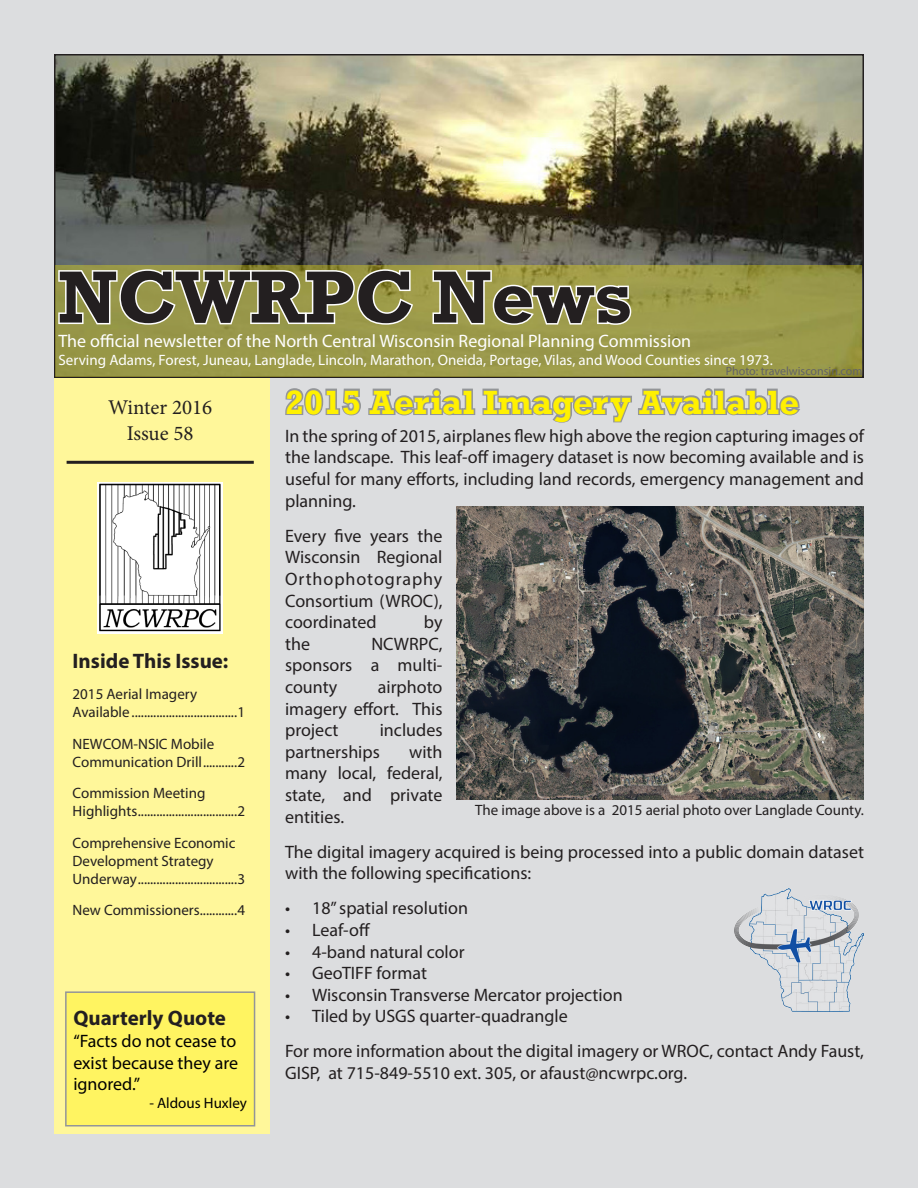
<style>
.page{position:relative;width:918px;height:1188px;background:#dcdddf}
.page>*{position:absolute;margin:0;border:0;box-sizing:border-box;transform-origin:0 0}
.t1{font:700 75px "Rockwell";color:#231f20}
.Article_Header{font:700 34.5px "Rockwell";color:#fff101}
.t2{font:700 21px "Myriad Pro";color:#231f20}
.t3{font:21px "Minion Pro";color:#231f20}
.Article_Body{font:18px/21.6px "Myriad Pro";color:#231f20;text-align:justify}
.t4{font:18px "Myriad Pro";color:#fff}
.t5{font:18px/21.6px "Myriad Pro";color:#000;text-align:justify}
.Inside_This_Issue_Li{font:15px/18px "Myriad Pro";color:#231f20}
.t6{font:15px "Myriad Pro";color:#fff}
.Citation{font:15px "Myriad Pro";color:#231f20}
.t7{font:15px "Myriad Pro";color:#000}
.t8{font:12px "Myriad Pro";color:#636366}
</style>
<div class="page">
<div style="left:54px;top:378px;width:216px;height:756px;background:#fff79a"></div>
<img style="left:57px;top:57px;width:804px;height:208px">
<div style="left:54px;top:54px;width:810px;height:324px;border:2px solid #231f20"></div>
<div style="left:56px;top:265px;width:806px;height:111px;background:#9b994a"></div>
<svg style="left:58px;top:268px;width:355px;height:59px"></svg>
<svg style="left:432px;top:269px;width:201px;height:56px"></svg>
<hr style="left:67px;top:461px;width:187px;height:3px;background:#231f20">
<img style="left:98px;top:483px;width:125px;height:151px">
<div style="left:65px;top:991px;width:191px;height:136px;background:#fff461"></div>
<svg style="left:283px;top:384px;width:519px;height:42px;background:#c2c3c5"></svg>
<img style="left:734px;top:888px;width:130px;height:123px">
<img style="left:456px;top:507px;width:408px;height:293px">
<p class="t1" style="left:58px;top:252px;width:576px">NCWRPC News</p>
<p class="t4" style="left:58px;top:329px;width:634px">The official newsletter of the North Central Wisconsin Regional Planning Commission</p>
<p class="t6" style="left:58px;top:350px;width:716px">Serving Adams, Forest, Juneau, Langlade, Lincoln, Marathon, Oneida, Portage, Vilas, and Wood Counties since 1973.</p>
<p class="t3" style="left:108px;top:394px;width:106px">Winter 2016</p>
<p class="t3" style="left:127px;top:419px;width:68px">Issue 58</p>
<p class="t8" style="left:726px;top:363px;width:138px">Photo: travelwisconsin.com</p>
<p class="Article_Header" style="left:285px;top:381px;width:516px">2015 Aerial Imagery Available</p>
<p class="Article_Body" style="left:285px;top:425px;width:580px">In the spring of 2015, airplanes flew high above the region capturing images of the landscape. This leaf-off imagery dataset is now becoming available and is useful for many efforts, including land records, emergency management and planning.</p>
<p class="Article_Body" style="left:285px;top:525px;width:159px">Every five years the Wisconsin Regional Orthophotography Consortium (WROC), coordinated</p>
<p class="Article_Body" style="left:424px;top:611px;width:20px">by</p>
<p class="t2" style="left:73px;top:647px;width:157px">Inside This Issue:</p>
<p class="Inside_This_Issue_Li" style="left:73px;top:685px;width:174px">2015 Aerial Imagery<br>Available..................................1</p>
<p class="Inside_This_Issue_Li" style="left:73px;top:734px;width:174px">NEWCOM-NSIC Mobile<br>Communication Drill...........2</p>
<p class="Inside_This_Issue_Li" style="left:73px;top:784px;width:174px">Commission Meeting<br>Highlights................................2</p>
<p class="Inside_This_Issue_Li" style="left:73px;top:833px;width:174px">Comprehensive Economic<br>Development Strategy<br>Underway................................3</p>
<p class="Inside_This_Issue_Li" style="left:73px;top:901px;width:174px">New Commissioners............4</p>
<p class="t2" style="left:73px;top:1005px;width:154px">Quarterly Quote</p>
<p class="t5" style="left:73px;top:1030px;width:166px">“Facts do not cease to exist because they are ignored.”</p>
<p class="t7" style="left:149px;top:1094px;width:99px">- Aldous Huxley</p>
<p class="Article_Body" style="left:285px;top:633px;width:26px">the</p>
<p class="Article_Body" style="left:285px;top:633px;width:159px;text-indent:86px">NCWRPC, sponsors a multi&shy;county</p>
<p class="Article_Body" style="left:285px;top:676px;width:159px;text-indent:93px">airphoto imagery effort. This project</p>
<p class="Article_Body" style="left:285px;top:719px;width:159px;text-indent:95px">includes partnerships</p>
<p class="Article_Body" style="left:285px;top:741px;width:159px;text-indent:124px">with many local, federal, state, and private entities.</p>
<p class="Article_Body" style="left:285px;top:841px;width:580px">The digital imagery acquired is being processed into a public domain dataset with the following specifications:</p>
<p class="Article_Body" style="left:285px;top:897px;width:184px">• 18” spatial resolution</p>
<p class="Article_Body" style="left:285px;top:919px;width:87px">• Leaf-off</p>
<p class="Article_Body" style="left:285px;top:940px;width:181px">• 4-band natural color</p>
<p class="Article_Body" style="left:285px;top:962px;width:143px">• GeoTIFF format</p>
<p class="Article_Body" style="left:285px;top:984px;width:339px">• Wisconsin Transverse Mercator projection</p>
<p class="Article_Body" style="left:285px;top:1005px;width:284px">• Tiled by USGS quarter-quadrangle</p>
<p class="Article_Body" style="left:285px;top:1040px;width:580px">For more information about the digital imagery or WROC, contact Andy Faust,<br>GISP, at 715-849-5510 ext. 305, or afaust@ncwrpc.org.</p>
<p class="Citation" style="left:475px;top:801px;width:390px">The image above is a 2015 aerial photo over Langlade County.</p>
</div>
